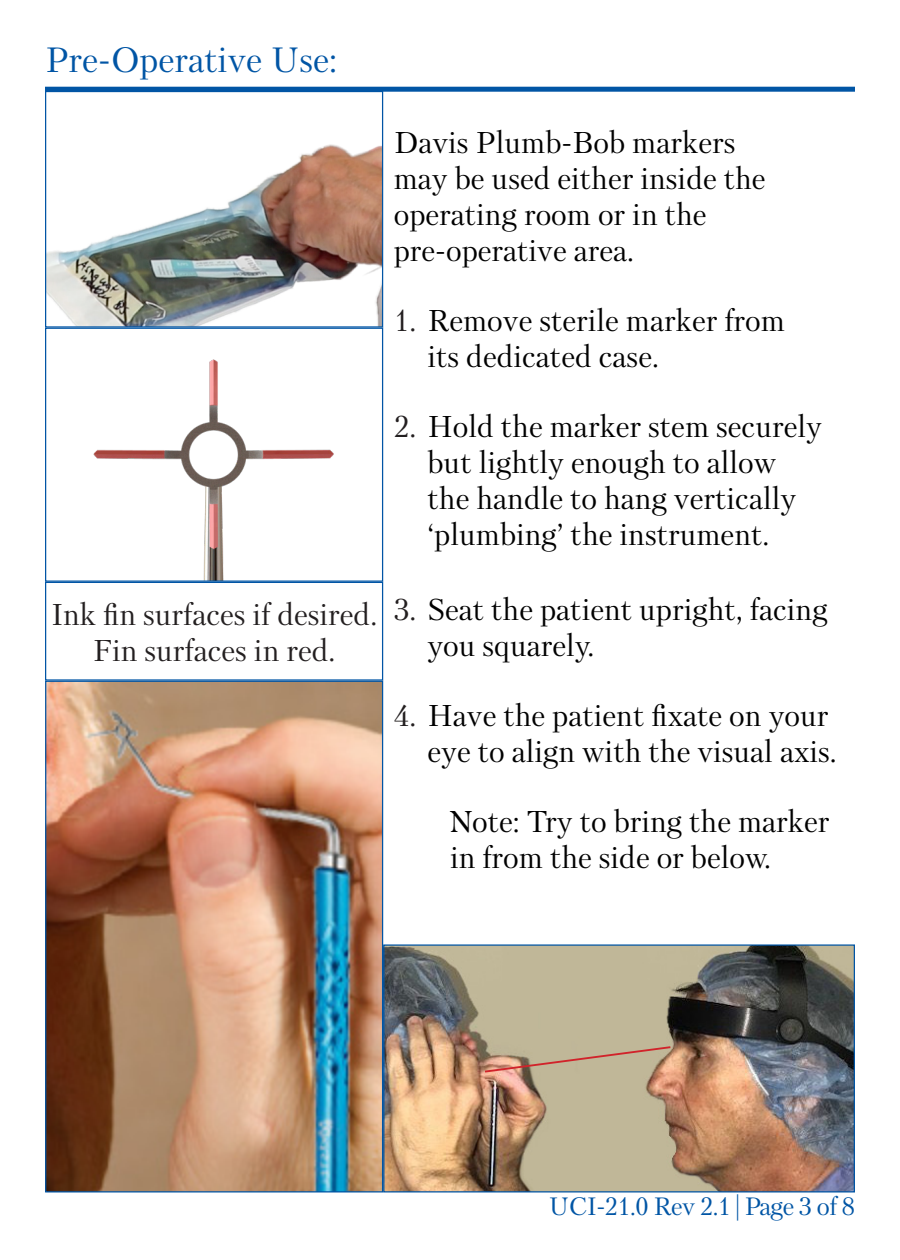
<style>
.page{position:relative;width:900px;height:1260px;background:#fff}
.page>*{position:absolute;margin:0;border:0;box-sizing:border-box;transform-origin:0 0}
.Paragraph_Style_1{font:35px "Petersburg";color:#0155a5}
.t1{font:30px/36px "Petersburg";color:#000}
.t2{font:30px/36px "Petersburg";color:#231f20;text-align:center}
.t3{font:25px "Petersburg";letter-spacing:-.02em;color:#0155a5}
.s1{color:#231f20}
</style>
<div class="page">
<img style="left:385px;top:946px;width:468px;height:244px">
<div style="left:383px;top:944px;width:472px;height:248px;border:1px solid #0155a5"></div>
<div style="left:45px;top:582px;width:338px;height:99px;border:1px solid #0155a5"></div>
<svg style="left:483px;top:1045px;width:189px;height:29px;background:#c0a58a"></svg>
<img style="left:93px;top:359px;width:241px;height:221px">
<div style="left:45px;top:328px;width:338px;height:254px;border:1px solid #0155a5"></div>
<img style="left:47px;top:144px;width:334px;height:182px">
<div style="left:45px;top:91px;width:338px;height:237px;border:1px solid #0155a5"></div>
<img style="left:47px;top:683px;width:334px;height:507px">
<div style="left:45px;top:87px;width:810px;height:5px;background:#0155a5"></div>
<p class="Paragraph_Style_1" style="left:45px;top:37px;width:294px">Pre-Operative Use:</p>
<p class="t2" style="left:51px;top:596px;width:328px">Ink fin surfaces if desired.<br>Fin surfaces in red.</p>
<p class="t1" style="left:394px;top:124px;width:373px">Davis Plumb-Bob markers may be used either inside the operating room or in the pre-operative area.</p>
<p class="t1" style="left:428px;top:302px;width:359px;text-indent:-34px"><span class="s1">1.</span> Remove sterile marker from its dedicated case.</p>
<p class="t1" style="left:428px;top:408px;width:396px;text-indent:-34px"><span class="s1">2.</span> Hold the marker stem securely but lightly enough to allow the handle to hang vertically ‘plumbing’ the instrument.</p>
<p class="t1" style="left:428px;top:592px;width:402px;text-indent:-34px"><span class="s1">3.</span> Seat the patient upright, facing you squarely.</p>
<p class="t1" style="left:394px;top:697px;width:445px;text-align:right"><span class="s1">4.</span> Have the patient fixate on your eye to align with the visual axis.</p>
<p class="t1" style="left:450px;top:803px;width:381px">Note: Try to bring the marker in from the side or below.</p>
<p class="t3" style="left:549px;top:1190px;width:308px">UCI-21.0 Rev 2.1 | Page 3 of 8</p>
</div>
